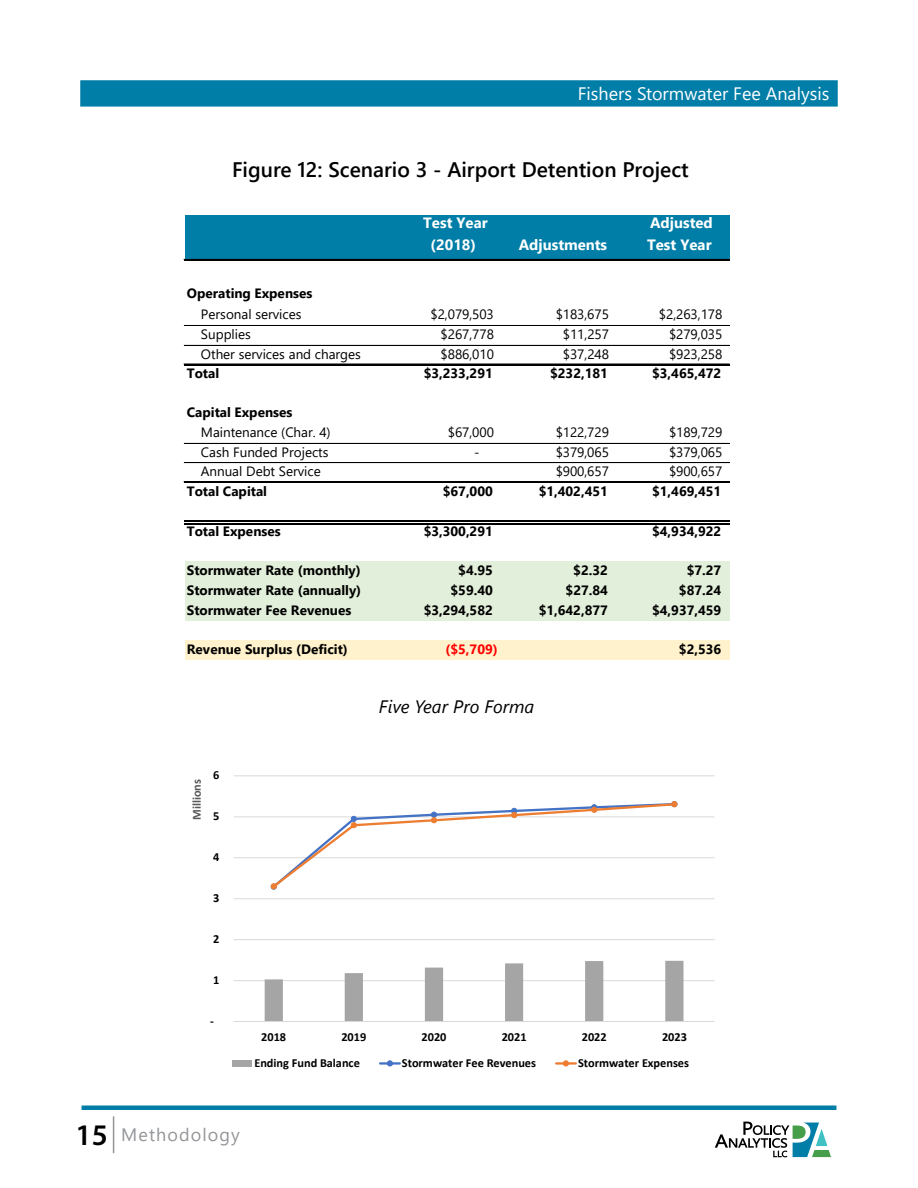
<style>
.page{position:relative;width:918px;height:1188px;background:#fff}
.page>*{position:absolute;margin:0;border:0;box-sizing:border-box;transform-origin:0 0}
.t1{font:600 21px "Segoe UI";color:#000}
.t2{font:18px "Segoe UI";color:#fff}
.t3{font:italic 18px "Segoe UI";color:#000}
.t4{font:18px "Segoe UI";letter-spacing:.06em;color:#939598}
.t5{font:700 15px/22.4px "Segoe UI";color:#fff;text-align:center}
.t6{font:700 13.5px "Segoe UI";color:#000}
.t7{font:13.5px "Segoe UI";letter-spacing:-.005em;color:#000}
.t8{font:700 13.5px "Segoe UI";color:#f00}
.t9{font:700 12.3px "Calibri";color:#000}
.t10{font:700 12.3px "Calibri";letter-spacing:.005em;color:#595959}
.s1{font-family:"Myriad Pro";font-weight:600;font-size:30px;color:#000}
</style>
<div class="page">
<hr style="left:82px;top:1106px;width:754px;height:4px;background:#007ea8">
<hr style="left:113px;top:1116px;width:1px;height:37px;background:#939598">
<div style="left:80px;top:80px;width:758px;height:27px;background:#007ea8;border:2px solid #007ea8"></div>
<svg style="left:715px;top:1122px;width:116px;height:35px"></svg>
<div style="left:185px;top:215px;width:544px;height:45px;background:#007ea7"></div>
<div style="left:185px;top:562px;width:544px;height:59px;background:#e2efda"></div>
<div style="left:185px;top:640px;width:544px;height:20px;background:#fff2cc"></div>
<hr style="left:184px;top:259px;width:545px;height:2px;background:#000">
<hr style="left:184px;top:325px;width:545px;height:1px;background:#000">
<hr style="left:184px;top:345px;width:545px;height:1px;background:#000">
<hr style="left:184px;top:364px;width:545px;height:1px;background:#000">
<hr style="left:184px;top:443px;width:545px;height:1px;background:#000">
<hr style="left:184px;top:463px;width:545px;height:1px;background:#000">
<hr style="left:184px;top:481px;width:545px;height:1px;background:#000">
<hr style="left:184px;top:482px;width:545px;height:1px;background:#000">
<hr style="left:184px;top:520px;width:545px;height:1px;background:#000">
<hr style="left:184px;top:523px;width:545px;height:1px;background:#000">
<hr style="left:234px;top:980px;width:480px;height:1px;background:#d9d9d9">
<hr style="left:234px;top:939px;width:480px;height:1px;background:#d9d9d9">
<hr style="left:234px;top:898px;width:480px;height:1px;background:#d9d9d9">
<hr style="left:234px;top:857px;width:480px;height:1px;background:#d9d9d9">
<hr style="left:234px;top:816px;width:480px;height:1px;background:#d9d9d9">
<hr style="left:234px;top:775px;width:480px;height:1px;background:#d9d9d9">
<svg style="left:265px;top:961px;width:419px;height:60px"></svg>
<hr style="left:234px;top:1021px;width:480px;height:1px;background:#d9d9d9">
<svg style="left:271px;top:801px;width:406px;height:89px"></svg>
<div style="left:233px;top:1060px;width:19px;height:7px;background:#a5a5a5"></div>
<hr style="left:380px;top:1062px;width:20px;height:3px;background:#4472c4">
<svg style="left:387px;top:1060px;width:6px;height:6px"></svg>
<hr style="left:556px;top:1062px;width:20px;height:3px;background:#ed7d31">
<svg style="left:563px;top:1060px;width:6px;height:6px"></svg>
<h2 class="t2" style="left:578px;top:76px;width:253px">Fishers Stormwater Fee Analysis</h2>
<h1 class="t1" style="left:232px;top:150px;width:458px">Figure 12: Scenario 3 - Airport Detention Project</h1>
<p class="t5" style="left:423px;top:210px;width:66px">Test Year (2018)</p>
<p class="t5" style="left:519px;top:233px;width:90px">Adjustments</p>
<p class="t5" style="left:647px;top:210px;width:67px;text-align:left">Adjusted<br>Test Year</p>
<p class="t6" style="left:187px;top:281px;width:127px">Operating Expenses</p>
<p class="t7" style="left:201px;top:302px;width:102px">Personal services</p>
<p class="t7" style="left:431px;top:302px;width:65px">$2,079,503</p>
<p class="t7" style="left:556px;top:302px;width:55px">$183,675</p>
<p class="t7" style="left:659px;top:302px;width:65px">$2,263,178</p>
<p class="t7" style="left:201px;top:321px;width:51px">Supplies</p>
<p class="t7" style="left:441px;top:321px;width:55px">$267,778</p>
<p class="t7" style="left:563px;top:321px;width:48px">$11,257</p>
<p class="t7" style="left:669px;top:321px;width:55px">$279,035</p>
<p class="t7" style="left:201px;top:341px;width:161px">Other services and charges</p>
<p class="t7" style="left:441px;top:341px;width:55px">$886,010</p>
<p class="t7" style="left:563px;top:341px;width:48px">$37,248</p>
<p class="t7" style="left:669px;top:341px;width:55px">$923,258</p>
<p class="t6" style="left:187px;top:361px;width:34px">Total</p>
<p class="t6" style="left:424px;top:361px;width:71px">$3,233,291</p>
<p class="t6" style="left:550px;top:361px;width:59px">$232,181</p>
<p class="t6" style="left:652px;top:361px;width:71px">$3,465,472</p>
<p class="t6" style="left:187px;top:400px;width:107px">Capital Expenses</p>
<p class="t7" style="left:201px;top:419px;width:131px">Maintenance (Char. 4)</p>
<p class="t7" style="left:448px;top:419px;width:48px">$67,000</p>
<p class="t7" style="left:556px;top:419px;width:55px">$122,729</p>
<p class="t7" style="left:669px;top:419px;width:55px">$189,729</p>
<p class="t7" style="left:201px;top:439px;width:129px">Cash Funded Projects</p>
<p class="t7" style="left:474px;top:439px;width:7px">-</p>
<p class="t7" style="left:556px;top:439px;width:55px">$379,065</p>
<p class="t7" style="left:669px;top:439px;width:55px">$379,065</p>
<p class="t7" style="left:201px;top:459px;width:121px">Annual Debt Service</p>
<p class="t7" style="left:556px;top:459px;width:55px">$900,657</p>
<p class="t7" style="left:669px;top:459px;width:55px">$900,657</p>
<p class="t6" style="left:187px;top:478px;width:82px">Total Capital</p>
<p class="t6" style="left:443px;top:478px;width:52px">$67,000</p>
<p class="t6" style="left:539px;top:478px;width:71px">$1,402,451</p>
<p class="t6" style="left:652px;top:478px;width:71px">$1,469,451</p>
<p class="t6" style="left:187px;top:519px;width:95px">Total Expenses</p>
<p class="t6" style="left:424px;top:519px;width:71px">$3,300,291</p>
<p class="t6" style="left:652px;top:519px;width:71px">$4,934,922</p>
<p class="t6" style="left:187px;top:558px;width:176px">Stormwater Rate (monthly)</p>
<p class="t6" style="left:458px;top:558px;width:36px">$4.95</p>
<p class="t6" style="left:573px;top:558px;width:36px">$2.32</p>
<p class="t6" style="left:687px;top:558px;width:36px">$7.27</p>
<p class="t6" style="left:187px;top:578px;width:176px">Stormwater Rate (annually)</p>
<p class="t6" style="left:451px;top:578px;width:44px">$59.40</p>
<p class="t6" style="left:566px;top:578px;width:44px">$27.84</p>
<p class="t6" style="left:679px;top:578px;width:44px">$87.24</p>
<p class="t6" style="left:187px;top:597px;width:166px">Stormwater Fee Revenues</p>
<p class="t6" style="left:424px;top:597px;width:71px">$3,294,582</p>
<p class="t6" style="left:539px;top:597px;width:71px">$1,642,877</p>
<p class="t6" style="left:652px;top:597px;width:71px">$4,937,459</p>
<p class="t6" style="left:187px;top:636px;width:163px">Revenue Surplus (Deficit)</p>
<p class="t8" style="left:445px;top:636px;width:54px">($5,709)</p>
<p class="t6" style="left:679px;top:636px;width:44px">$2,536</p>
<h2 class="t3" style="left:379px;top:690px;width:157px">Five Year Pro Forma</h2>
<p class="t10" style="left:188px;top:820px;width:43px;rotate:-90deg">Millions</p>
<p class="t9" style="left:213px;top:767px;width:8px">6</p>
<p class="t9" style="left:213px;top:808px;width:8px">5</p>
<p class="t9" style="left:213px;top:849px;width:8px">4</p>
<p class="t9" style="left:213px;top:889px;width:8px">3</p>
<p class="t9" style="left:213px;top:930px;width:8px">2</p>
<p class="t9" style="left:213px;top:971px;width:8px">1</p>
<p class="t9" style="left:210px;top:1012px;width:5px">-</p>
<p class="t9" style="left:261px;top:1028px;width:26px">2018</p>
<p class="t9" style="left:341px;top:1028px;width:26px">2019</p>
<p class="t9" style="left:422px;top:1028px;width:26px">2020</p>
<p class="t9" style="left:502px;top:1028px;width:26px">2021</p>
<p class="t9" style="left:582px;top:1028px;width:26px">2022</p>
<p class="t9" style="left:662px;top:1028px;width:26px">2023</p>
<p class="t9" style="left:254px;top:1054px;width:107px">Ending Fund Balance</p>
<p class="t9" style="left:402px;top:1054px;width:136px">Stormwater Fee Revenues</p>
<p class="t9" style="left:578px;top:1054px;width:113px">Stormwater Expenses</p>
<h2 class="t4" style="left:76px;top:1118px;width:166px"><span class="s1">15</span> Methodology</h2>
</div>
